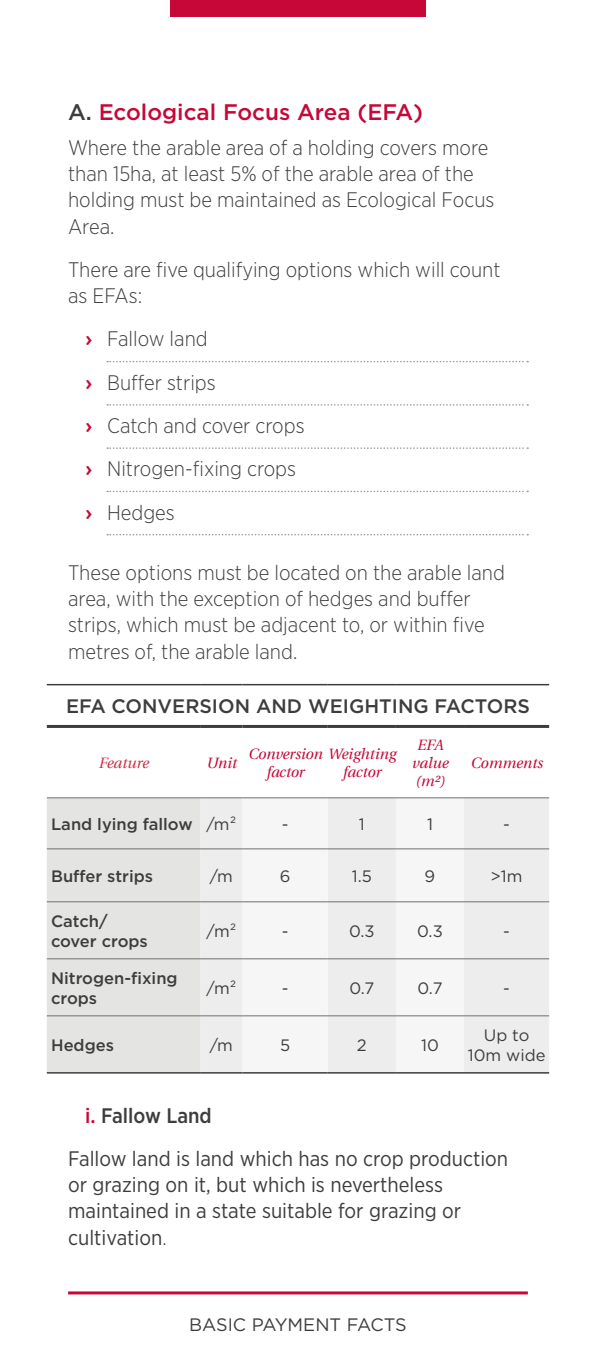
<style>
.page{position:relative;width:596px;height:1361px;background:#fff}
.page>*{position:absolute;margin:0;border:0;box-sizing:border-box;transform-origin:0 0}
.t1{font:500 22.5px "Gotham";color:#c60737}
.t2{font:300 21px/26.4px "Gotham Narrow";color:#3d3d3c}
.t3{font:21px/26.4px "Gotham Narrow";color:#3d3d3c}
.t4{font:500 19.5px "Gotham";color:#3d3d3c}
.t5{font:18px "Gotham";color:#3d3d3c}
.t6{font:500 16.5px/19.8px "Gotham";color:#3d3d3c}
.t7{font:16.5px/19.8px "Gotham";color:#3d3d3c;text-align:center}
.t8{font:italic 15px/18px "Utopia";color:#c60737}
.t9{font:italic 15px "Utopia";color:#cb3045}
.s1{color:#3d3d3c}
.s2{font-family:"Gotham";font-weight:500;color:#c60737}
.s3{font-weight:400}
.s4{font-weight:500;color:#c60737}
.s5{font-weight:500}
.s6{font-weight:300}
</style>
<div class="page">
<div style="left:170px;top:0;width:255px;height:17px;background:#c60737"></div>
<hr style="left:68px;top:1291px;width:459px;height:3px;background:#c60737">
<svg style="left:107px;top:361px;width:420px;height:1px"></svg>
<svg style="left:107px;top:404px;width:420px;height:2px"></svg>
<svg style="left:107px;top:447px;width:420px;height:2px"></svg>
<svg style="left:107px;top:491px;width:420px;height:1px"></svg>
<svg style="left:107px;top:534px;width:420px;height:1px"></svg>
<svg style="left:47px;top:685px;width:502px;height:1px"></svg>
<div style="left:47px;top:798px;width:153px;height:274px;background:#e4e4e3"></div>
<div style="left:200px;top:798px;width:349px;height:274px;background:#ededed"></div>
<svg style="left:242px;top:798px;width:221px;height:274px;fill:#f6f6f6"></svg>
<hr style="left:47px;top:684px;width:153px;height:1px;background:#3d3d3c">
<hr style="left:200px;top:684px;width:42px;height:1px;background:#3d3d3c">
<hr style="left:242px;top:684px;width:85px;height:1px;background:#3d3d3c">
<hr style="left:327px;top:684px;width:68px;height:1px;background:#3d3d3c">
<hr style="left:395px;top:684px;width:68px;height:1px;background:#3d3d3c">
<hr style="left:463px;top:684px;width:86px;height:1px;background:#3d3d3c">
<hr style="left:47px;top:725px;width:153px;height:3px;background:#3d3d3c">
<hr style="left:200px;top:725px;width:42px;height:3px;background:#3d3d3c">
<hr style="left:242px;top:725px;width:85px;height:3px;background:#3d3d3c">
<hr style="left:327px;top:725px;width:68px;height:3px;background:#3d3d3c">
<hr style="left:395px;top:725px;width:68px;height:3px;background:#3d3d3c">
<hr style="left:463px;top:725px;width:86px;height:3px;background:#3d3d3c">
<hr style="left:47px;top:797px;width:153px;height:1px;background:#70706f">
<hr style="left:200px;top:797px;width:42px;height:1px;background:#70706f">
<hr style="left:242px;top:797px;width:85px;height:1px;background:#70706f">
<hr style="left:327px;top:797px;width:68px;height:1px;background:#70706f">
<hr style="left:395px;top:797px;width:68px;height:1px;background:#70706f">
<hr style="left:463px;top:797px;width:86px;height:1px;background:#70706f">
<hr style="left:47px;top:848px;width:153px;height:1px;background:#70706f">
<hr style="left:200px;top:848px;width:42px;height:1px;background:#70706f">
<hr style="left:242px;top:848px;width:85px;height:1px;background:#70706f">
<hr style="left:327px;top:848px;width:68px;height:1px;background:#70706f">
<hr style="left:395px;top:848px;width:68px;height:1px;background:#70706f">
<hr style="left:463px;top:848px;width:86px;height:1px;background:#70706f">
<hr style="left:47px;top:901px;width:153px;height:1px;background:#70706f">
<hr style="left:200px;top:901px;width:42px;height:1px;background:#70706f">
<hr style="left:242px;top:901px;width:85px;height:1px;background:#70706f">
<hr style="left:327px;top:901px;width:68px;height:1px;background:#70706f">
<hr style="left:395px;top:901px;width:68px;height:1px;background:#70706f">
<hr style="left:463px;top:901px;width:86px;height:1px;background:#70706f">
<hr style="left:47px;top:1072px;width:153px;height:1px;background:#3d3d3c">
<hr style="left:200px;top:1072px;width:42px;height:1px;background:#3d3d3c">
<hr style="left:242px;top:1072px;width:85px;height:1px;background:#3d3d3c">
<hr style="left:327px;top:1072px;width:68px;height:1px;background:#3d3d3c">
<hr style="left:395px;top:1072px;width:68px;height:1px;background:#3d3d3c">
<hr style="left:463px;top:1072px;width:86px;height:1px;background:#3d3d3c">
<hr style="left:47px;top:958px;width:153px;height:1px;background:#70706f">
<hr style="left:200px;top:958px;width:42px;height:1px;background:#70706f">
<hr style="left:242px;top:958px;width:85px;height:1px;background:#70706f">
<hr style="left:327px;top:958px;width:68px;height:1px;background:#70706f">
<hr style="left:395px;top:958px;width:68px;height:1px;background:#70706f">
<hr style="left:463px;top:958px;width:86px;height:1px;background:#70706f">
<hr style="left:47px;top:1015px;width:153px;height:1px;background:#70706f">
<hr style="left:200px;top:1015px;width:42px;height:1px;background:#70706f">
<hr style="left:242px;top:1015px;width:85px;height:1px;background:#70706f">
<hr style="left:327px;top:1015px;width:68px;height:1px;background:#70706f">
<hr style="left:395px;top:1015px;width:68px;height:1px;background:#70706f">
<hr style="left:463px;top:1015px;width:86px;height:1px;background:#70706f">
<p class="t1" style="left:68px;top:97px;width:356px"><span class="s1">A.</span> Ecological Focus Area (EFA)</p>
<p class="t2" style="left:68px;top:134px;width:427px">Where the arable area of a holding covers more than 15ha, at least 5% of the arable area of the holding must be maintained as Ecological Focus Area.</p>
<p class="t2" style="left:68px;top:256px;width:434px">There are five qualifying options which will count as EFAs:</p>
<p class="t2" style="left:85px;top:317px;width:221px;line-height:43.2px"><span class="s2">›</span> Fallow land<br><span class="s2">›</span> Buffer strips<br><span class="s2">›</span> Catch and cover crops <span class="s2">›</span> Nitrogen-fixing crops <span class="s2">›</span> Hedges</p>
<p class="t2" style="left:68px;top:559px;width:438px">These options must be located on the arable land area, with the exception of hedges and buffer strips, which must be adjacent to, or within five metres of, the arable land.</p>
<p class="t4" style="left:66px;top:694px;width:465px">EFA CONVERSION AND WEIGHTING FACTORS</p>
<p class="t9" style="left:98px;top:754px;width:52px">Feature</p>
<p class="t8" style="left:206px;top:754px;width:32px">Unit</p>
<p class="t8" style="left:266px;top:745px;width:131px;text-indent:-18px">Conversion Weighting factor</p>
<p class="t8" style="left:342px;top:763px;width:40px">factor</p>
<p class="t8" style="left:411px;top:736px;width:38px;text-align:center">EFA value (m²)</p>
<p class="t8" style="left:470px;top:754px;width:74px">Comments</p>
<p class="t6" style="left:51px;top:814px;width:186px">Land lying fallow <span class="s3">/m²</span></p>
<p class="t7" style="left:282px;top:814px;width:8px">-</p>
<p class="t7" style="left:358px;top:814px;width:7px">1</p>
<p class="t7" style="left:426px;top:814px;width:7px">1</p>
<p class="t7" style="left:503px;top:814px;width:8px">-</p>
<p class="t6" style="left:51px;top:866px;width:103px">Buffer strips</p>
<p class="t7" style="left:209px;top:866px;width:25px">/m</p>
<p class="t7" style="left:280px;top:866px;width:12px">6</p>
<p class="t7" style="left:351px;top:866px;width:22px">1.5</p>
<p class="t7" style="left:424px;top:866px;width:12px">9</p>
<p class="t7" style="left:490px;top:866px;width:33px">&gt;1m</p>
<p class="t6" style="left:51px;top:911px;width:98px">Catch/ cover crops</p>
<p class="t7" style="left:206px;top:921px;width:31px">/m²</p>
<p class="t7" style="left:282px;top:921px;width:8px">-</p>
<p class="t7" style="left:349px;top:921px;width:27px">0.3</p>
<p class="t7" style="left:417px;top:921px;width:27px">0.3</p>
<p class="t7" style="left:503px;top:921px;width:8px">-</p>
<p class="t6" style="left:51px;top:968px;width:128px">Nitrogen-fixing crops</p>
<p class="t7" style="left:206px;top:978px;width:31px">/m²</p>
<p class="t7" style="left:282px;top:978px;width:8px">-</p>
<p class="t7" style="left:349px;top:978px;width:27px">0.7</p>
<p class="t7" style="left:417px;top:978px;width:27px">0.7</p>
<p class="t7" style="left:503px;top:978px;width:8px">-</p>
<p class="t6" style="left:51px;top:1035px;width:64px">Hedges</p>
<p class="t7" style="left:210px;top:1034px;width:25px">/m</p>
<p class="t7" style="left:280px;top:1035px;width:12px">5</p>
<p class="t7" style="left:357px;top:1035px;width:11px">2</p>
<p class="t7" style="left:421px;top:1035px;width:19px">10</p>
<p class="t7" style="left:467px;top:1025px;width:79px">Up to<br>10m wide</p>
<p class="t3" style="left:68px;top:1093px;width:441px;line-height:43.2px;text-indent:17px"><span class="s4">i.</span> <span class="s5">Fallow Land<br></span>Fallow land is land which has no crop production</p>
<p class="t3" style="left:68px;top:1171px;width:394px">or grazing on it, but which is nevertheless maintained in a state suitable for grazing or cultivation<span class="s6">.</span></p>
<p class="t5" style="left:189px;top:1313px;width:219px">BASIC PAYMENT FACTS</p>
</div>
